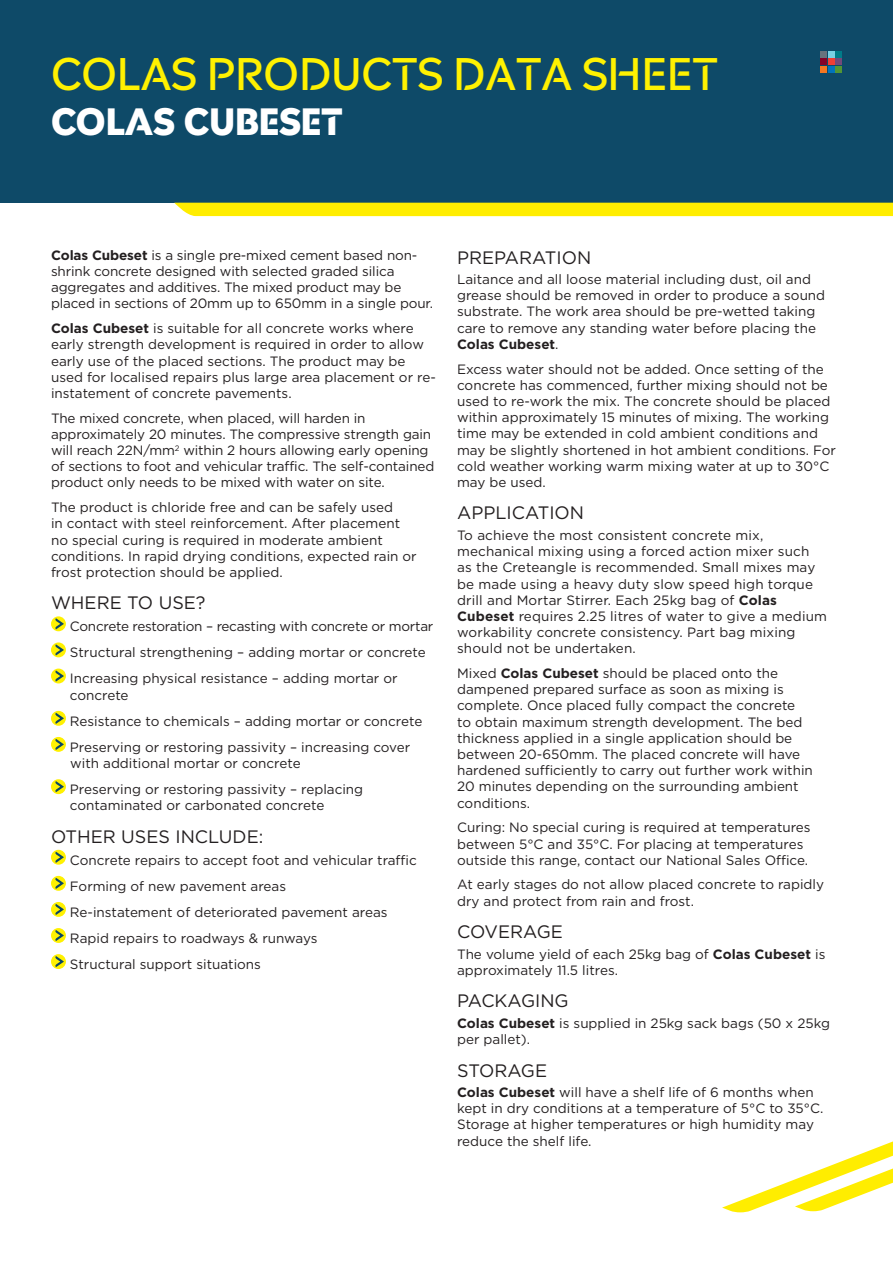
<style>
.page{position:relative;width:893px;height:1263px;background:#fff}
.page>*{position:absolute;margin:0;border:0;box-sizing:border-box;transform-origin:0 0}
.t1{font:45px "Colas";color:#fff101}
.t2{font:900 37.5px "Colas";color:#fff}
.Body_Copy_Header{font:18px "Gotham HTF";color:#231f20}
.Body_Copy{font:13.5px/16.2px "Gotham HTF";color:#231f20}
.Body_Copy-2{font:13.5px "Gotham HTF";letter-spacing:-.02em;color:#231f20}
.s1{font-weight:700}
</style>
<div class="page">
<div style="left:0;top:0;width:893px;height:203px;background:#0e4a68"></div>
<svg style="left:51px;top:616px;width:15px;height:15px"></svg>
<svg style="left:55px;top:618px;width:9px;height:11px"></svg>
<svg style="left:51px;top:642px;width:15px;height:15px"></svg>
<svg style="left:55px;top:644px;width:9px;height:11px"></svg>
<svg style="left:51px;top:668px;width:15px;height:15px"></svg>
<svg style="left:55px;top:670px;width:9px;height:12px"></svg>
<svg style="left:51px;top:711px;width:15px;height:15px"></svg>
<svg style="left:55px;top:713px;width:9px;height:11px"></svg>
<svg style="left:51px;top:737px;width:15px;height:15px"></svg>
<svg style="left:55px;top:739px;width:9px;height:11px"></svg>
<svg style="left:51px;top:779px;width:15px;height:15px"></svg>
<svg style="left:55px;top:781px;width:9px;height:11px"></svg>
<svg style="left:51px;top:850px;width:15px;height:15px"></svg>
<svg style="left:55px;top:852px;width:9px;height:11px"></svg>
<svg style="left:51px;top:876px;width:15px;height:15px"></svg>
<svg style="left:55px;top:878px;width:9px;height:11px"></svg>
<svg style="left:51px;top:902px;width:15px;height:15px"></svg>
<svg style="left:55px;top:904px;width:9px;height:11px"></svg>
<svg style="left:51px;top:928px;width:15px;height:15px"></svg>
<svg style="left:55px;top:930px;width:9px;height:11px"></svg>
<svg style="left:51px;top:954px;width:15px;height:15px"></svg>
<svg style="left:55px;top:956px;width:9px;height:11px"></svg>
<div style="left:820px;top:51px;width:7px;height:6px;background:#68737d"></div>
<div style="left:835px;top:51px;width:7px;height:6px;background:#007c89"></div>
<div style="left:820px;top:59px;width:7px;height:6px;background:#840128"></div>
<svg style="left:828px;top:51px;width:6px;height:14px"></svg>
<div style="left:835px;top:59px;width:7px;height:6px;background:#73497a"></div>
<div style="left:820px;top:66px;width:7px;height:7px;background:#f47721"></div>
<div style="left:828px;top:66px;width:6px;height:7px;background:#0174bc"></div>
<div style="left:835px;top:66px;width:7px;height:7px;background:#529635"></div>
<div style="left:174px;top:203px;width:719px;height:13px;background:#ffed00"></div>
<svg style="left:722px;top:1141px;width:171px;height:71px"></svg>
<p class="t1" style="left:51px;top:49px;width:669px">COLAS PRODUCTS DATA SHEET</p>
<p class="t2" style="left:51px;top:101px;width:293px">COLAS CUBESET</p>
<p class="Body_Copy" style="left:51px;top:247px;width:383px"><span class="s1">Colas Cubeset</span> is a single pre-mixed cement based non&shy;shrink concrete designed with selected graded silica aggregates and additives. The mixed product may be placed in sections of 20mm up to 650mm in a single pour.</p>
<p class="Body_Copy" style="left:51px;top:320px;width:386px"><span class="s1">Colas Cubeset</span> is suitable for all concrete works where early strength development is required in order to allow early use of the placed sections. The product may be used for localised repairs plus large area placement or re&shy;instatement of concrete pavements.</p>
<p class="Body_Copy" style="left:51px;top:409px;width:385px">The mixed concrete, when placed, will harden in approximately 20 minutes. The compressive strength gain will reach 22N/mm<sup>2</sup> within 2 hours allowing early opening of sections to foot and vehicular traffic. The self-contained product only needs to be mixed with water on site.</p>
<p class="Body_Copy" style="left:51px;top:499px;width:367px">The product is chloride free and can be safely used<br>in contact with steel reinforcement. After placement no special curing is required in moderate ambient conditions. In rapid drying conditions, expected rain or frost protection should be applied.</p>
<p class="Body_Copy_Header" style="left:51px;top:593px;width:156px">WHERE TO USE?</p>
<p class="Body_Copy-2" style="left:70px;top:619px;width:365px">Concrete restoration – recasting with concrete or mortar</p>
<p class="Body_Copy" style="left:70px;top:644px;width:357px">Structural strengthening – adding mortar or concrete</p>
<p class="Body_Copy" style="left:70px;top:670px;width:329px">Increasing physical resistance – adding mortar or concrete</p>
<p class="Body_Copy" style="left:70px;top:713px;width:354px">Resistance to chemicals – adding mortar or concrete</p>
<p class="Body_Copy" style="left:70px;top:739px;width:342px">Preserving or restoring passivity – increasing cover with additional mortar or concrete</p>
<p class="Body_Copy" style="left:70px;top:781px;width:295px">Preserving or restoring passivity – replacing contaminated or carbonated concrete</p>
<p class="Body_Copy_Header" style="left:51px;top:826px;width:214px">OTHER USES INCLUDE:</p>
<p class="Body_Copy" style="left:70px;top:851px;width:348px">Concrete repairs to accept foot and vehicular traffic</p>
<p class="Body_Copy" style="left:70px;top:878px;width:218px">Forming of new pavement areas</p>
<p class="Body_Copy" style="left:70px;top:904px;width:319px">Re-instatement of deteriorated pavement areas</p>
<p class="Body_Copy" style="left:70px;top:930px;width:249px">Rapid repairs to roadways &amp; runways</p>
<p class="Body_Copy" style="left:70px;top:956px;width:193px">Structural support situations</p>
<p class="Body_Copy_Header" style="left:457px;top:247px;width:136px">PREPARATION</p>
<p class="Body_Copy" style="left:457px;top:271px;width:370px">Laitance and all loose material including dust, oil and grease should be removed in order to produce a sound substrate. The work area should be pre-wetted taking care to remove any standing water before placing the <span class="s1">Colas Cubeset</span>.</p>
<p class="Body_Copy" style="left:457px;top:360px;width:380px">Excess water should not be added. Once setting of the concrete has commenced, further mixing should not be used to re-work the mix. The concrete should be placed within approximately 15 minutes of mixing. The working time may be extended in cold ambient conditions and may be slightly shortened in hot ambient conditions. For cold weather working warm mixing water at up to 30°C may be used.</p>
<p class="Body_Copy_Header" style="left:457px;top:503px;width:128px">APPLICATION</p>
<p class="Body_Copy" style="left:457px;top:527px;width:371px">To achieve the most consistent concrete mix, mechanical mixing using a forced action mixer such as the Creteangle is recommended. Small mixes may be made using a heavy duty slow speed high torque drill and Mortar Stirrer. Each 25kg bag of <span class="s1">Colas Cubeset</span> requires 2.25 litres of water to give a medium workability concrete consistency. Part bag mixing should not be undertaken.</p>
<p class="Body_Copy" style="left:457px;top:665px;width:357px">Mixed <span class="s1">Colas Cubeset</span> should be placed onto the dampened prepared surface as soon as mixing is complete. Once placed fully compact the concrete<br>to obtain maximum strength development. The bed thickness applied in a single application should be between 20-650mm. The placed concrete will have hardened sufficiently to carry out further work within 20 minutes depending on the surrounding ambient conditions.</p>
<p class="Body_Copy" style="left:457px;top:819px;width:355px">Curing: No special curing is required at temperatures between 5°C and 35°C. For placing at temperatures outside this range, contact our National Sales Office.</p>
<p class="Body_Copy" style="left:457px;top:876px;width:368px">At early stages do not allow placed concrete to rapidly dry and protect from rain and frost.</p>
<p class="Body_Copy_Header" style="left:457px;top:922px;width:107px">COVERAGE</p>
<p class="Body_Copy" style="left:457px;top:945px;width:370px">The volume yield of each 25kg bag of <span class="s1">Colas Cubeset</span> is approximately 11.5 litres.</p>
<p class="Body_Copy_Header" style="left:457px;top:991px;width:113px">PACKAGING</p>
<p class="Body_Copy" style="left:457px;top:1015px;width:374px"><span class="s1">Colas Cubeset</span> is supplied in 25kg sack bags (50 x 25kg per pallet).</p>
<p class="Body_Copy_Header" style="left:457px;top:1060px;width:92px">STORAGE</p>
<p class="Body_Copy" style="left:457px;top:1084px;width:368px"><span class="s1">Colas Cubeset</span> will have a shelf life of 6 months when kept in dry conditions at a temperature of 5°C to 35°C.<br>Storage at higher temperatures or high humidity may reduce the shelf life.</p>
</div>
